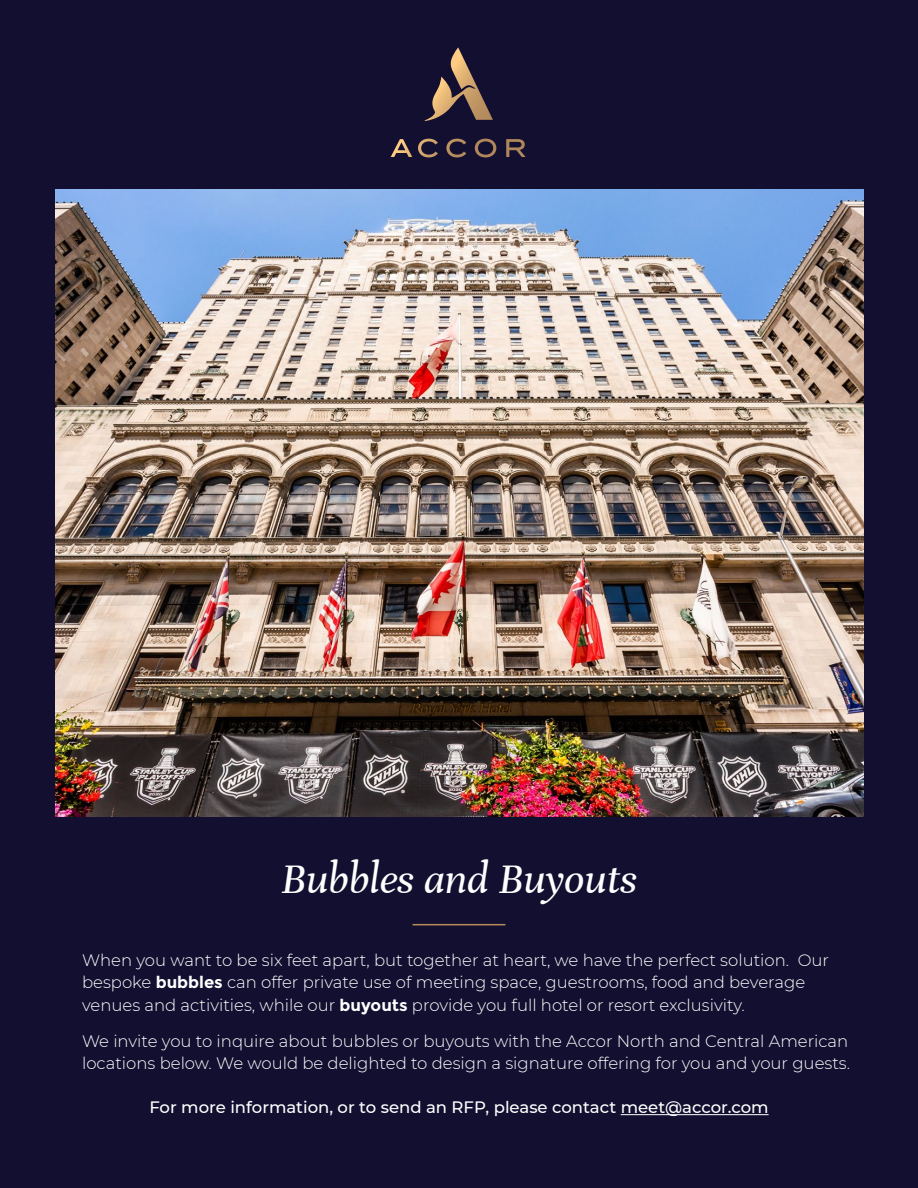
<style>
.page{position:relative;width:918px;height:1188px;background:#120f30}
.page>*{position:absolute;margin:0;border:0;box-sizing:border-box;transform-origin:0 0}
.t1{font:italic 45px "Unna";color:#fff}
.t2{font:300 16.5px/22.5px "Montserrat";color:#fff}
.t3{font:500 16.5px "Montserrat";color:#fff}
.s1{font-weight:700}
</style>
<div class="page">
<img style="left:55px;top:190px;width:809px;height:626px">
<svg style="left:425px;top:47px;width:68px;height:74px"></svg>
<svg style="left:506px;top:139px;width:20px;height:18px"></svg>
<svg style="left:391px;top:139px;width:21px;height:18px"></svg>
<svg style="left:418px;top:139px;width:20px;height:18px"></svg>
<svg style="left:446px;top:139px;width:20px;height:18px"></svg>
<svg style="left:475px;top:139px;width:21px;height:18px"></svg>
<hr style="left:413px;top:924px;width:92px;height:1px;background:#b88c59">
<hr style="left:621px;top:1114px;width:148px;height:1px;background:#fff">
<p class="t1" style="left:281px;top:853px;width:357px">Bubbles and Buyouts</p>
<p class="t2" style="left:82px;top:948px;width:749px">When you want to be six feet apart, but together at heart, we have the perfect solution. Our bespoke <span class="s1">bubbles</span> can offer private use of meeting space, guestrooms, food and beverage venues and activities, while our <span class="s1">buyouts</span> provide you full hotel or resort exclusivity.</p>
<p class="t2" style="left:82px;top:1029px;width:770px">We invite you to inquire about bubbles or buyouts with the Accor North and Central American locations below. We would be delighted to design a signature offering for you and your guests.</p>
<p class="t3" style="left:149px;top:1096px;width:621px">For more information, or to send an RFP, please contact meet@accor.com</p>
</div>
